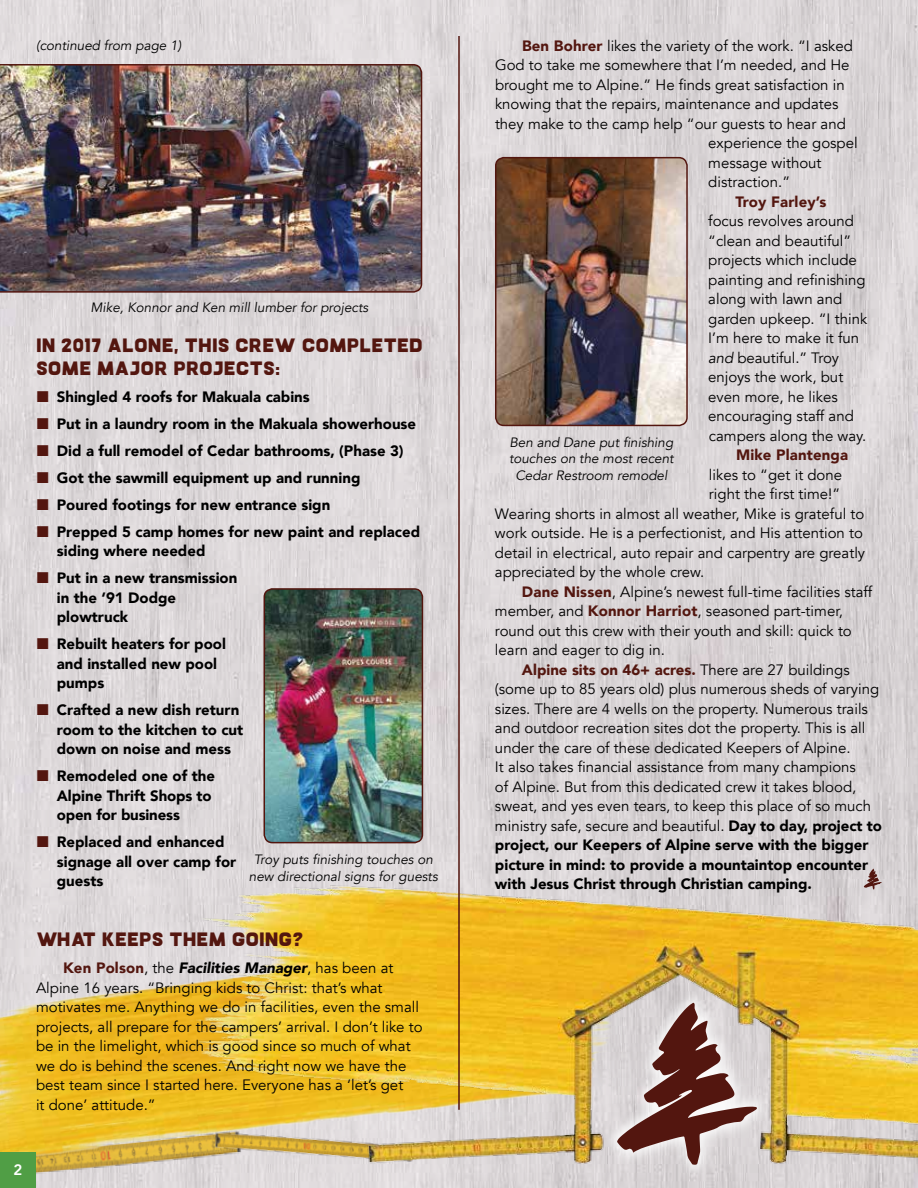
<style>
.page{position:relative;width:918px;height:1188px;background:#fff}
.page>*{position:absolute;margin:0;border:0;box-sizing:border-box;transform-origin:0 0}
.t1{font:900 18px/22.5px "Marana";color:#53160f}
.t2{font:15px/19.5px "Avenir";color:#000}
.t3{font:900 15px/19.5px "Avenir";color:#000}
.t4{font:900 15px "Avenir";letter-spacing:.01em;color:#53160f}
.t5{font:800 15px "Avenir";color:#fff}
.t6{font:italic 13.5px/16.5px "Avenir";color:#000;text-align:center}
.s1{font-weight:900;color:#53160f}
.s2{font-weight:900;font-style:italic}
.s3{font-style:italic}
.s4{font-weight:400;color:#000}
.s5{font-weight:900}
</style>
<div class="page">
<img style="left:0;top:0;width:918px;height:1188px">
<img style="left:36px;top:1179px;width:211px;height:7px">
<img style="left:0;top:919px;width:144px;height:260px">
<img style="left:144px;top:879px;width:773px;height:306px">
<div style="left:0;top:1152px;width:36px;height:36px;background:#509e45"></div>
<svg style="left:864px;top:869px;width:18px;height:21px"></svg>
<hr style="left:458px;top:36px;width:2px;height:1074px;background:#53160f">
<img style="left:0;top:64px;width:422px;height:229px">
<img style="left:264px;top:589px;width:158px;height:254px">
<div style="left:264px;top:588px;width:159px;height:255px;border:2px solid #53160f;border-radius:8px"></div>
<div style="left:602px;top:988px;width:170px;height:192px;background:#fff;opacity:.9"></div>
<svg style="left:617px;top:1003px;width:140px;height:162px;background:#ab928e"></svg>
<img style="left:496px;top:158px;width:191px;height:267px">
<div style="left:495px;top:157px;width:193px;height:269px;border:2px solid #53160f;border-radius:8px"></div>
<hr style="left:917px;top:623px;width:1px;height:565px;background:#509e45">
<svg style="left:37px;top:391px;width:27px;height:12px"></svg>
<svg style="left:37px;top:418px;width:27px;height:12px"></svg>
<svg style="left:37px;top:445px;width:27px;height:12px"></svg>
<svg style="left:37px;top:472px;width:27px;height:12px"></svg>
<svg style="left:37px;top:499px;width:27px;height:12px"></svg>
<svg style="left:37px;top:526px;width:27px;height:12px"></svg>
<svg style="left:37px;top:572px;width:27px;height:12px"></svg>
<svg style="left:37px;top:638px;width:27px;height:12px"></svg>
<svg style="left:37px;top:704px;width:27px;height:12px"></svg>
<svg style="left:37px;top:770px;width:27px;height:12px"></svg>
<svg style="left:37px;top:836px;width:27px;height:12px"></svg>
<p class="t6" style="left:36px;top:37px;width:147px">(continued from page 1)</p>
<p class="t6" style="left:91px;top:299px;width:279px">Mike, Konnor and Ken mill lumber for projects</p>
<p class="t1" style="left:36px;top:335px;width:388px">IN 2017 ALONE, THIS CREW COMPLETED<br>SOME MAJOR PROJECTS:</p>
<p class="t3" style="left:57px;top:382px;width:365px;line-height:27px">Shingled 4 roofs for Makuala cabins<br>Put in a laundry room in the Makuala showerhouse Did a full remodel of Cedar bathrooms, (Phase 3)<br>Got the sawmill equipment up and running<br>Poured footings for new entrance sign<br>Prepped 5 camp homes for new paint and replaced</p>
<p class="t3" style="left:57px;top:537px;width:182px;line-height:27px">siding where needed<br>Put in a new transmission</p>
<p class="t3" style="left:57px;top:587px;width:121px">in the ‘91 Dodge plowtruck</p>
<p class="t3" style="left:57px;top:634px;width:171px">Rebuilt heaters for pool and installed new pool pumps</p>
<p class="t3" style="left:57px;top:700px;width:188px">Crafted a new dish return room to the kitchen to cut down on noise and mess</p>
<p class="t3" style="left:57px;top:766px;width:160px">Remodeled one of the<br>Alpine Thrift Shops to open for business</p>
<p class="t3" style="left:57px;top:832px;width:181px">Replaced and enhanced signage all over camp for guests</p>
<p class="t6" style="left:249px;top:851px;width:190px">Troy puts finishing touches on new directional signs for guests</p>
<p class="t1" style="left:36px;top:929px;width:269px">WHAT KEEPS THEM GOING?</p>
<p class="t2" style="left:36px;top:958px;width:388px;text-indent:27px"><span class="s1">Ken Polson</span>, the <span class="s2">Facilities Manager</span>, has been at Alpine 16 years. “Bringing kids to Christ: that’s what motivates me. Anything we do in facilities, even the small projects, all prepare for the campers’ arrival. I don’t like to be in the limelight, which is good since so much of what we do is behind the scenes. And right now we have the best team since I started here. Everyone has a ‘let’s get<br>it done’ attitude.”</p>
<p class="t5" style="left:14px;top:1159px;width:10px">2</p>
<p class="t2" style="left:522px;top:36px;width:332px"><span class="s1">Ben Bohrer</span> likes the variety of the work. “I asked</p>
<p class="t2" style="left:495px;top:56px;width:356px">God to take me somewhere that I’m needed, and He</p>
<p class="t2" style="left:495px;top:75px;width:351px">brought me to Alpine.” He finds great satisfaction in</p>
<p class="t2" style="left:495px;top:95px;width:345px">knowing that the repairs, maintenance and updates</p>
<p class="t2" style="left:495px;top:114px;width:352px">they make to the camp help “our guests to hear and</p>
<p class="t2" style="left:708px;top:134px;width:151px">experience the gospel</p>
<p class="t2" style="left:708px;top:153px;width:115px">message without</p>
<p class="t2" style="left:708px;top:173px;width:83px">distraction.”</p>
<p class="t4" style="left:735px;top:189px;width:92px">Troy Farley’s</p>
<p class="t2" style="left:708px;top:212px;width:161px">focus revolves around “clean and beautiful” projects which include painting and refinishing along with lawn and garden upkeep. “I think<br>I’m here to make it fun <span class="s3">and</span> beautiful.” Troy enjoys the work, but even more, he likes encouraging staff and campers along the way.</p>
<p class="t4" style="left:736px;top:442px;width:114px">Mike Plantenga</p>
<p class="t2" style="left:709px;top:465px;width:135px">likes to “get it done</p>
<p class="t2" style="left:709px;top:485px;width:133px">right the first time!”</p>
<p class="t2" style="left:495px;top:504px;width:371px">Wearing shorts in almost all weather, Mike is grateful to</p>
<p class="t2" style="left:495px;top:524px;width:369px">work outside. He is a perfectionist, and His attention to</p>
<p class="t2" style="left:495px;top:543px;width:372px">detail in electrical, auto repair and carpentry are greatly</p>
<p class="t2" style="left:495px;top:563px;width:211px">appreciated by the whole crew.</p>
<p class="t2" style="left:522px;top:582px;width:352px"><span class="s1">Dane Nissen</span>, Alpine’s newest full-time facilities staff</p>
<p class="t2" style="left:495px;top:602px;width:350px">member, and <span class="s1">Konnor Harriot</span>, seasoned part-timer,</p>
<p class="t2" style="left:495px;top:621px;width:358px">round out this crew with their youth and skill: quick to</p>
<p class="t2" style="left:495px;top:641px;width:171px">learn and eager to dig in.</p>
<p class="t4" style="left:522px;top:657px;width:329px">Alpine sits on 46+ acres. <span class="s4">There are 27 buildings</span></p>
<p class="t2" style="left:495px;top:680px;width:386px">(some up to 85 years old) plus numerous sheds of varying</p>
<p class="t2" style="left:495px;top:699px;width:375px">sizes. There are 4 wells on the property. Numerous trails</p>
<p class="t2" style="left:495px;top:719px;width:372px">and outdoor recreation sites dot the property. This is all</p>
<p class="t2" style="left:495px;top:738px;width:357px">under the care of these dedicated Keepers of Alpine.</p>
<p class="t2" style="left:495px;top:758px;width:362px">It also takes financial assistance from many champions</p>
<p class="t2" style="left:495px;top:777px;width:363px">of Alpine. But from this dedicated crew it takes blood,</p>
<p class="t2" style="left:495px;top:797px;width:378px">sweat, and yes even tears, to keep this place of so much</p>
<p class="t2" style="left:495px;top:816px;width:389px">ministry safe, secure and beautiful. <span class="s5">Day to day, project to</span></p>
<p class="t3" style="left:495px;top:835px;width:375px">project, our Keepers of Alpine serve with the bigger</p>
<p class="t3" style="left:495px;top:855px;width:375px">picture in mind: to provide a mountaintop encounter</p>
<p class="t3" style="left:495px;top:874px;width:318px">with Jesus Christ through Christian camping.</p>
<p class="t6" style="left:509px;top:434px;width:166px">Ben and Dane put finishing touches on the most recent<br>Cedar Restroom remodel</p>
</div>
